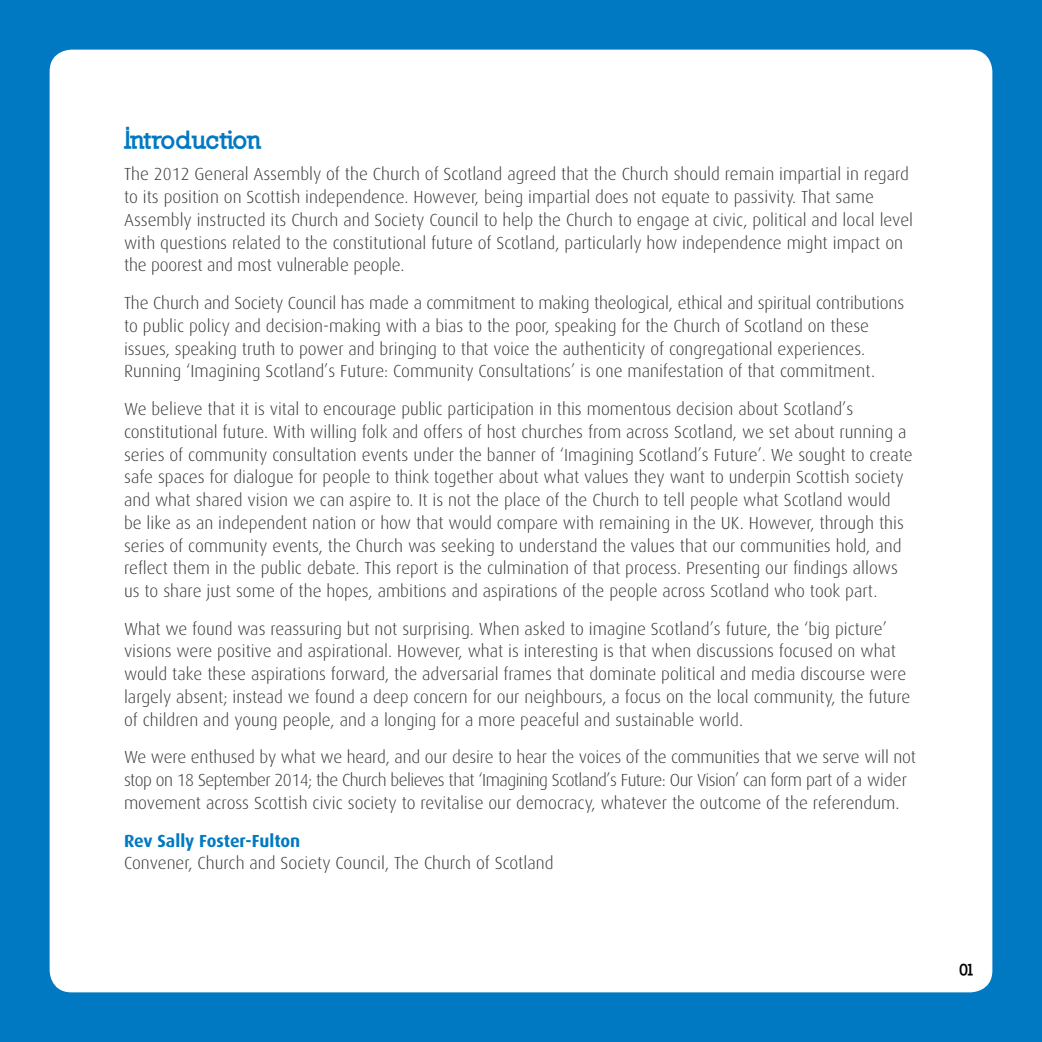
<style>
.page{position:relative;width:1042px;height:1042px;background:#0079c2}
.page>*{position:absolute;margin:0;border:0;box-sizing:border-box;transform-origin:0 0}
.t1{font:900 24.5px "Nilland";letter-spacing:-.03em;color:#0079c2}
.t2{font:300 17.5px/22.8px "Dax";color:#3a3938}
.t3{font:700 17.5px "Dax";color:#0079c2}
.t4{font:900 15.75px "Nilland";color:#000}
</style>
<div class="page">
<div style="left:50px;top:50px;width:941px;height:941px;background:#fff;border-radius:21px"></div>
<h1 class="t1" style="left:124px;top:124px;width:139px">Introduction</h1>
<p class="t2" style="left:124px;top:163px;width:790px">The 2012 General Assembly of the Church of Scotland agreed that the Church should remain impartial in regard to its position on Scottish independence. However, being impartial does not equate to passivity. That same Assembly instructed its Church and Society Council to help the Church to engage at civic, political and local level with questions related to the constitutional future of Scotland, particularly how independence might impact on the poorest and most vulnerable people.</p>
<p class="t2" style="left:124px;top:292px;width:781px">The Church and Society Council has made a commitment to making theological, ethical and spiritual contributions to public policy and decision-making with a bias to the poor, speaking for the Church of Scotland on these issues, speaking truth to power and bringing to that voice the authenticity of congregational experiences.<br>Running ‘Imagining Scotland’s Future: Community Consultations’ is one manifestation of that commitment.</p>
<p class="t2" style="left:124px;top:398px;width:790px">We believe that it is vital to encourage public participation in this momentous decision about Scotland’s constitutional future. With willing folk and offers of host churches from across Scotland, we set about running a series of community consultation events under the banner of ‘Imagining Scotland’s Future’. We sought to create safe spaces for dialogue for people to think together about what values they want to underpin Scottish society and what shared vision we can aspire to. It is not the place of the Church to tell people what Scotland would be like as an independent nation or how that would compare with remaining in the UK. However, through this series of community events, the Church was seeking to understand the values that our communities hold, and reflect them in the public debate. This report is the culmination of that process. Presenting our findings allows us to share just some of the hopes, ambitions and aspirations of the people across Scotland who took part.</p>
<p class="t2" style="left:124px;top:617px;width:788px">What we found was reassuring but not surprising. When asked to imagine Scotland’s future, the ‘big picture’ visions were positive and aspirational. However, what is interesting is that when discussions focused on what would take these aspirations forward, the adversarial frames that dominate political and media discourse were largely absent; instead we found a deep concern for our neighbours, a focus on the local community, the future of children and young people, and a longing for a more peaceful and sustainable world.</p>
<p class="t2" style="left:124px;top:746px;width:793px">We were enthused by what we heard, and our desire to hear the voices of the communities that we serve will not stop on 18 September 2014; the Church believes that ‘Imagining Scotland’s Future: Our Vision’ can form part of a wider movement across Scottish civic society to revitalise our democracy, whatever the outcome of the referendum.</p>
<p class="t3" style="left:124px;top:830px;width:178px">Rev Sally Foster-Fulton</p>
<p class="t2" style="left:124px;top:852px;width:431px">Convener, Church and Society Council, The Church of Scotland</p>
<p class="t4" style="left:959px;top:960px;width:17px">01</p>
</div>
